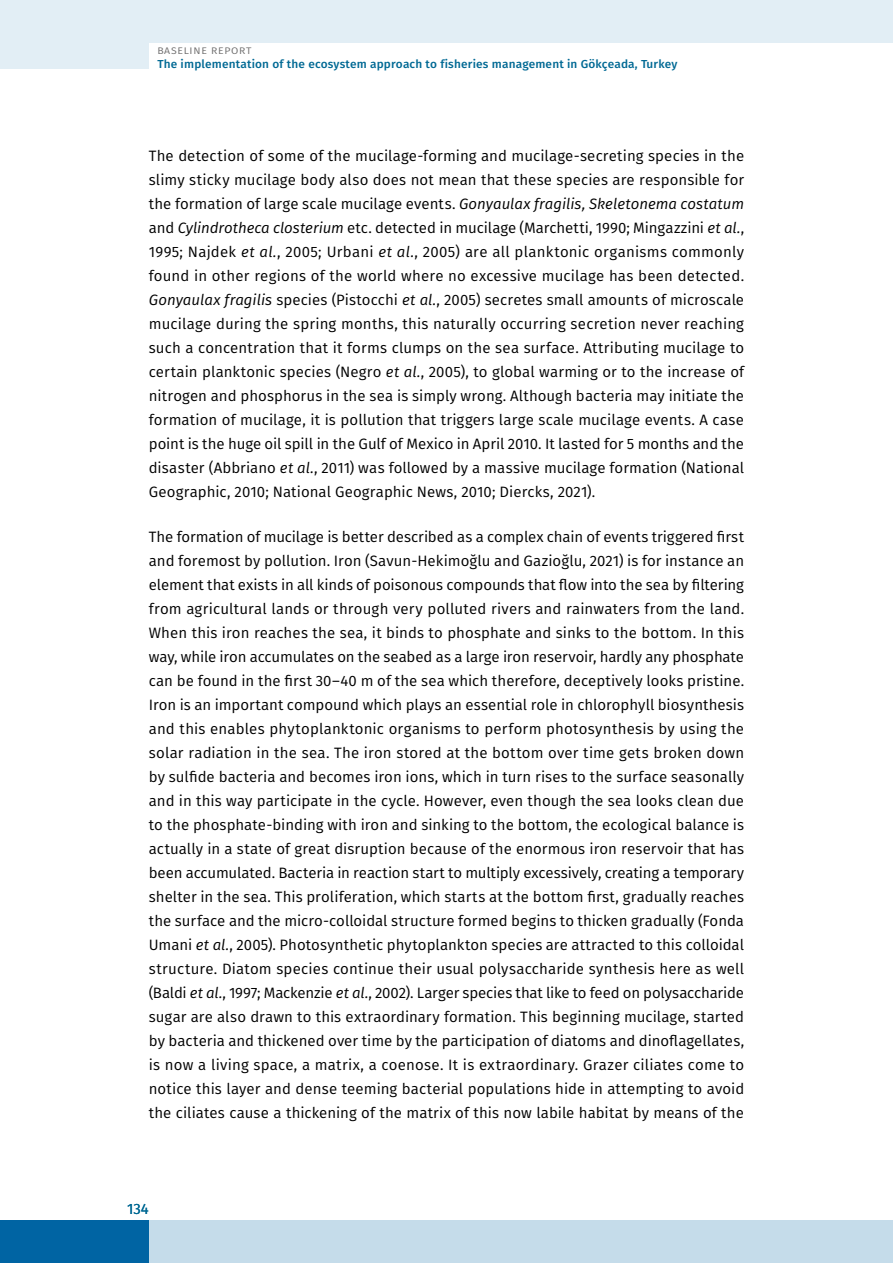
<style>
.page{position:relative;width:893px;height:1263px;background:#fff}
.page>*{position:absolute;margin:0;border:0;box-sizing:border-box;transform-origin:0 0}
.t1{font:15px/24px "Fira Sans";letter-spacing:.005em;color:#000;text-align:justify}
.t2{font:15px "Fira Sans";color:#006994}
.t3{font:500 11.55px "Fira Sans";letter-spacing:.015em;color:#006994}
.t4{font:9.6px "Fira Sans";letter-spacing:.07em;color:#706f6f;scale:1.1 1}
.s1{font-style:italic}
</style>
<div class="page">
<div style="left:0;top:1220px;width:893px;height:43px;background:#c5dcea"></div>
<div style="left:0;top:1220px;width:149px;height:43px;background:#0064a3"></div>
<div style="left:0;top:0;width:893px;height:43px;background:#e2eef5"></div>
<div style="left:0;top:0;width:149px;height:68px;background:#e2eef5"></div>
<p class="t4" style="left:157px;top:44px;width:87px">BASELINE REPORT</p>
<p class="t3" style="left:157px;top:56px;width:521px">The implementation of the ecosystem approach to fisheries management in Gökçeada, Turkey</p>
<p class="t1" style="left:149px;top:143px;width:597px">The detection of some of the mucilage-forming and mucilage-secreting species in the slimy sticky mucilage body also does not mean that these species are responsible for the formation of large scale mucilage events. <span class="s1">Gonyaulax fragilis, Skeletonema costatum </span>and <span class="s1">Cylindrotheca closterium</span> etc. detected in mucilage (Marchetti, 1990; Mingazzini <span class="s1">et al.</span>, 1995; Najdek <span class="s1">et al.</span>, 2005; Urbani <span class="s1">et al.</span>, 2005) are all planktonic organisms commonly found in other regions of the world where no excessive mucilage has been detected.<br><span class="s1">Gonyaulax fragilis</span> species (Pistocchi <span class="s1">et al.</span>, 2005) secretes small amounts of microscale mucilage during the spring months, this naturally occurring secretion never reaching such a concentration that it forms clumps on the sea surface. Attributing mucilage to certain planktonic species (Negro <span class="s1">et al.</span>, 2005), to global warming or to the increase of nitrogen and phosphorus in the sea is simply wrong. Although bacteria may initiate the formation of mucilage, it is pollution that triggers large scale mucilage events. A case point is the huge oil spill in the Gulf of Mexico in April 2010. It lasted for 5 months and the disaster (Abbriano <span class="s1">et al.</span>, 2011) was followed by a massive mucilage formation (National Geographic, 2010; National Geographic News, 2010; Diercks, 2021).</p>
<p class="t1" style="left:149px;top:525px;width:597px">The formation of mucilage is better described as a complex chain of events triggered first and foremost by pollution. Iron (Savun-Hekimoğlu and Gazioğlu, 2021) is for instance an element that exists in all kinds of poisonous compounds that flow into the sea by filtering from agricultural lands or through very polluted rivers and rainwaters from the land.<br>When this iron reaches the sea, it binds to phosphate and sinks to the bottom. In this way, while iron accumulates on the seabed as a large iron reservoir, hardly any phosphate can be found in the first 30–40 m of the sea which therefore, deceptively looks pristine.<br>Iron is an important compound which plays an essential role in chlorophyll biosynthesis and this enables phytoplanktonic organisms to perform photosynthesis by using the solar radiation in the sea. The iron stored at the bottom over time gets broken down by sulfide bacteria and becomes iron ions, which in turn rises to the surface seasonally and in this way participate in the cycle. However, even though the sea looks clean due to the phosphate-binding with iron and sinking to the bottom, the ecological balance is actually in a state of great disruption because of the enormous iron reservoir that has been accumulated. Bacteria in reaction start to multiply excessively, creating a temporary shelter in the sea. This proliferation, which starts at the bottom first, gradually reaches the surface and the micro-colloidal structure formed begins to thicken gradually (Fonda Umani <span class="s1">et al.</span>, 2005). Photosynthetic phytoplankton species are attracted to this colloidal structure. Diatom species continue their usual polysaccharide synthesis here as well (Baldi <span class="s1">et al.</span>, 1997; Mackenzie <span class="s1">et al.</span>, 2002). Larger species that like to feed on polysaccharide sugar are also drawn to this extraordinary formation. This beginning mucilage, started by bacteria and thickened over time by the participation of diatoms and dinoflagellates, is now a living space, a matrix, a coenose. It is extraordinary. Grazer ciliates come to notice this layer and dense teeming bacterial populations hide in attempting to avoid the ciliates cause a thickening of the matrix of this now labile habitat by means of the</p>
<p class="t2" style="left:127px;top:1198px;width:23px">134</p>
</div>
